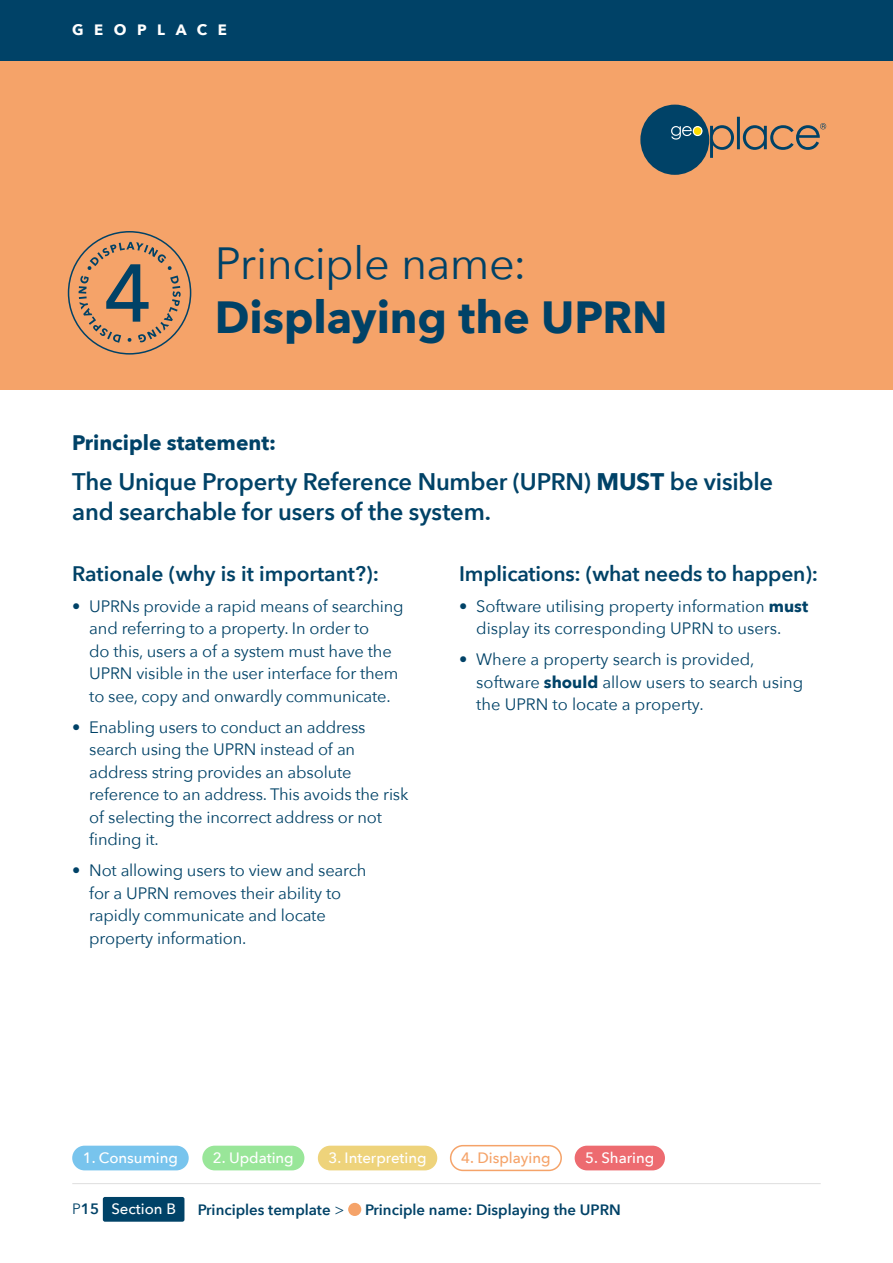
<style>
.page{position:relative;width:893px;height:1263px;background:#fff}
.page>*{position:absolute;margin:0;border:0;box-sizing:border-box;transform-origin:0 0}
.Section_Heads{font:700 45px/54px "Avenir Next";color:#004267}
.Cover_-_H2{font:600 24px/30px "Avenir Next";letter-spacing:-.01em;color:#004267}
.t1{font:600 21px "Avenir Next";letter-spacing:-.01em;color:#004267}
.t2{font:700 21px "Avenir Next";color:#004267}
.t3{font:16.5px/22.5px "Avenir Next";letter-spacing:-.01em;color:#004267}
.Running_Head{font:600 15px "Avenir Next";color:#004267}
.Section_Tag{font:500 15px "Avenir Next";color:#fff}
.Section_Tag-2{font:500 15px "Avenir Next";color:#f5a369}
.Running_Head-2{font:700 15px "Avenir Next";letter-spacing:.7em;color:#fff}
.s1{font-weight:400}
.s2{font-weight:700}
</style>
<div class="page">
<div style="left:0;top:0;width:893px;height:389px;background:#f5a369"></div>
<div style="left:348px;top:1203px;width:13px;height:13px;background:#f5a369;border-radius:50%"></div>
<div style="left:103px;top:1197px;width:81px;height:25px;background:#004267;border-radius:2px"></div>
<div style="left:0;top:0;width:893px;height:60px;background:#004267"></div>
<div style="left:640px;top:105px;width:69px;height:70px;background:#004267;border-radius:50%"></div>
<svg style="left:671px;top:126px;width:31px;height:14px"></svg>
<svg style="left:710px;top:117px;width:116px;height:41px"></svg>
<hr style="left:72px;top:1183px;width:749px;height:1px;background:#dedede">
<div style="left:72px;top:1146px;width:117px;height:24px;background:#78c4ed;border-radius:12px"></div>
<div style="left:318px;top:1146px;width:119px;height:24px;background:#eed37b;border-radius:12px"></div>
<div style="left:450px;top:1145px;width:112px;height:26px;border:2px solid #f5a369;border-radius:12px"></div>
<div style="left:575px;top:1146px;width:90px;height:24px;background:#ed6b70;border-radius:12px"></div>
<div style="left:202px;top:1146px;width:102px;height:24px;background:#99e699;border-radius:12px"></div>
<div style="left:68px;top:231px;width:123px;height:124px;border:2px solid #004267;border-radius:50%"></div>
<svg style="left:79px;top:242px;width:102px;height:101px"></svg>
<p class="Running_Head-2" style="left:72px;top:17px;width:156px">GEOPLACE</p>
<p class="Section_Heads" style="left:215px;top:235px;width:455px"><span class="s1">Principle name:<br></span>Displaying the UPRN</p>
<h2 class="t2" style="left:72px;top:424px;width:205px">Principle statement:</h2>
<p class="Cover_-_H2" style="left:72px;top:466px;width:702px">The Unique Property Reference Number (UPRN) <span class="s2">MUST</span> be visible and searchable for users of the system.</p>
<h2 class="t1" style="left:72px;top:555px;width:308px">Rationale (why is it important?):</h2>
<p class="t3" style="left:89px;top:594px;width:316px;text-indent:-17px">• UPRNs provide a rapid means of searching and referring to a property. In order to<br>do this, users a of a system must have the UPRN visible in the user interface for them to see, copy and onwardly communicate.</p>
<p class="t3" style="left:89px;top:715px;width:321px;text-indent:-17px">• Enabling users to conduct an address search using the UPRN instead of an address string provides an absolute reference to an address. This avoids the risk of selecting the incorrect address or not finding it.</p>
<p class="t3" style="left:89px;top:858px;width:279px;text-indent:-17px">• Not allowing users to view and search for a UPRN removes their ability to rapidly communicate and locate property information.</p>
<h2 class="t1" style="left:459px;top:555px;width:360px">Implications: (what needs to happen):</h2>
<p class="t3" style="left:459px;top:594px;width:350px;text-align:center">• Software utilising property information <span class="s2">must </span>display its corresponding UPRN to users.</p>
<p class="t3" style="left:476px;top:647px;width:329px;text-indent:-17px">• Where a property search is provided, software <span class="s2">should</span> allow users to search using the UPRN to locate a property.</p>
<p class="Section_Tag" style="left:83px;top:1145px;width:97px">1. Consuming</p>
<p class="Section_Tag" style="left:213px;top:1145px;width:82px">2. Updating</p>
<p class="Section_Tag" style="left:328px;top:1145px;width:100px">3. Interpreting</p>
<p class="Section_Tag-2" style="left:461px;top:1145px;width:91px">4. Displaying</p>
<p class="Section_Tag" style="left:585px;top:1145px;width:71px">5. Sharing</p>
<p class="Running_Head" style="left:72px;top:1196px;width:28px"><span class="s1">P</span>15</p>
<p class="Section_Tag" style="left:111px;top:1196px;width:66px">Section B</p>
<p class="Running_Head" style="left:198px;top:1196px;width:148px">Principles template <span class="s1">&gt;</span></p>
<p class="Running_Head" style="left:365px;top:1196px;width:257px">Principle name: Displaying the UPRN</p>
</div>
